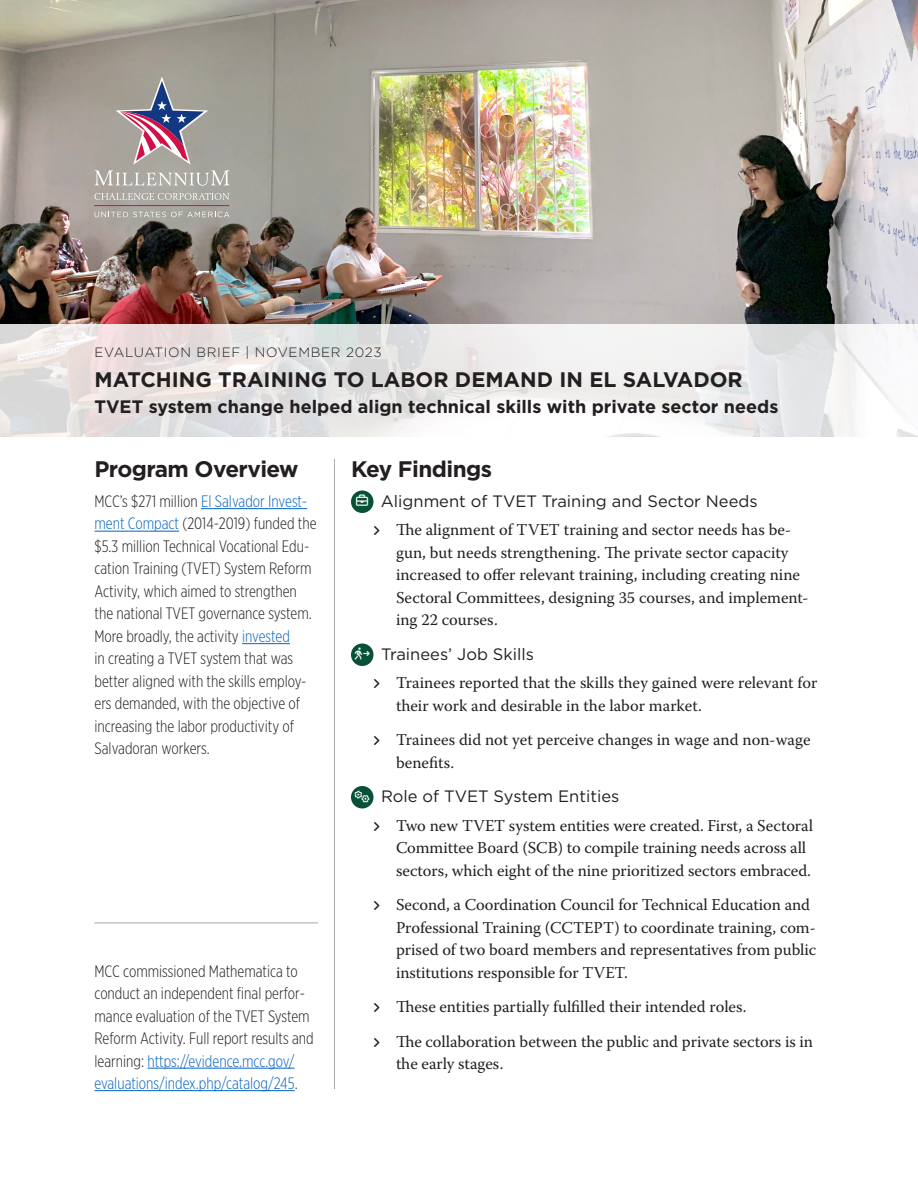
<style>
.page{position:relative;width:918px;height:1188px;background:#fff}
.page>*{position:absolute;margin:0;border:0;box-sizing:border-box;transform-origin:0 0}
.Heading_1_-__h2{font:700 22.5px "Gotham";letter-spacing:-.025em;color:#231f20}
.Title_-__h1{font:700 21px "Gotham";color:#231f20}
.Title_-_Subtitle__h1_class__subtitle{font:700 18px "Gotham";color:#231f20}
.List_Bullet_-_fa-check{font:16.5px/22.5px "Warnock Pro";letter-spacing:-.005em;color:#231f20}
.Normal_-_Gotham_Narrow{font:300 16.5px/22.5px "Gotham X Narrow";color:#231f20}
.Heading_2_-__h3{font:16.5px "Gotham";color:#231f20}
.Title_-_Dateline{font:300 13.5px "Gotham";letter-spacing:.05em;color:#231f20}
.s1{color:#0563c1}
</style>
<div class="page">
<hr style="left:334px;top:459px;width:1px;height:630px;background:#a8a9ad">
<img style="left:0;top:0;width:918px;height:324px">
<svg style="left:0;top:324px;width:918px;height:112px"></svg>
<hr style="left:201px;top:508px;width:106px;height:1px;background:#0563c1">
<hr style="left:94px;top:531px;width:85px;height:1px;background:#0563c1">
<hr style="left:242px;top:643px;width:48px;height:1px;background:#0563c1">
<hr style="left:147px;top:1068px;width:148px;height:1px;background:#0563c1">
<hr style="left:94px;top:1090px;width:201px;height:1px;background:#0563c1">
<div style="left:351px;top:490px;width:23px;height:23px;background:#075137;border-radius:50%"></div>
<div style="left:351px;top:643px;width:23px;height:23px;background:#075137;border-radius:50%"></div>
<div style="left:351px;top:786px;width:23px;height:22px;background:#075137;border-radius:50%"></div>
<svg style="left:95px;top:193px;width:134px;height:7px"></svg>
<svg style="left:95px;top:212px;width:134px;height:5px"></svg>
<hr style="left:94px;top:205px;width:135px;height:1px;background:#d11048">
<svg style="left:95px;top:77px;width:135px;height:109px;background:#a69c9d"></svg>
<hr style="left:94px;top:922px;width:224px;height:1px;background:#a8a9ad">
<p class="Title_-_Dateline" style="left:94px;top:344px;width:289px">EVALUATION BRIEF | NOVEMBER 2023</p>
<p class="Title_-__h1" style="left:94px;top:366px;width:650px">MATCHING TRAINING TO LABOR DEMAND IN EL SALVADOR</p>
<p class="Title_-_Subtitle__h1_class__subtitle" style="left:94px;top:395px;width:685px">TVET system change helped align technical skills with private sector needs</p>
<h2 class="Heading_1_-__h2" style="left:94px;top:454px;width:206px">Program Overview</h2>
<p class="Normal_-_Gotham_Narrow" style="left:94px;top:490px;width:224px">MCC’s $271 million <span class="s1">El Salvador Invest&shy;ment Compact</span> (2014-2019) funded the $5.3 million Technical Vocational Edu&shy;cation Training (TVET) System Reform Activity, which aimed to strengthen the national TVET governance system.<br>More broadly, the activity <span class="s1">invested<br></span>in creating a TVET system that was better aligned with the skills employ&shy;ers demanded, with the objective of increasing the labor productivity of Salvadoran workers.</p>
<p class="Normal_-_Gotham_Narrow" style="left:94px;top:959px;width:221px">MCC commissioned Mathematica to conduct an independent final perfor&shy;mance evaluation of the TVET System Reform Activity. Full report results and learning: <span class="s1">https://evidence.mcc.gov/ evaluations/index.php/catalog/245</span>.</p>
<h2 class="Heading_1_-__h2" style="left:351px;top:454px;width:143px">Key Findings</h2>
<h3 class="Heading_2_-__h3" style="left:381px;top:491px;width:378px">Alignment of TVET Training and Sector Needs</h3>
<p class="List_Bullet_-_fa-check" style="left:396px;top:519px;width:414px">The alignment of TVET training and sector needs has be&shy;gun, but needs strengthening. The private sector capacity increased to offer relevant training, including creating nine Sectoral Committees, designing 35 courses, and implement&shy;ing 22 courses.</p>
<h3 class="Heading_2_-__h3" style="left:381px;top:644px;width:155px">Trainees’ Job Skills</h3>
<p class="List_Bullet_-_fa-check" style="left:396px;top:672px;width:423px">Trainees reported that the skills they gained were relevant for their work and desirable in the labor market.</p>
<p class="List_Bullet_-_fa-check" style="left:396px;top:729px;width:416px">Trainees did not yet perceive changes in wage and non-wage benefits.</p>
<h3 class="Heading_2_-__h3" style="left:381px;top:786px;width:240px">Role of TVET System Entities</h3>
<p class="List_Bullet_-_fa-check" style="left:396px;top:814px;width:418px">Two new TVET system entities were created. First, a Sectoral<br>Committee Board (SCB) to compile training needs across all sectors, which eight of the nine prioritized sectors embraced.</p>
<p class="List_Bullet_-_fa-check" style="left:396px;top:894px;width:422px">Second, a Coordination Council for Technical Education and Professional Training (CCTEPT) to coordinate training, com&shy;prised of two board members and representatives from public institutions responsible for TVET.</p>
<p class="List_Bullet_-_fa-check" style="left:396px;top:996px;width:352px">These entities partially fulfilled their intended roles.</p>
<p class="List_Bullet_-_fa-check" style="left:396px;top:1030px;width:419px">The collaboration between the public and private sectors is in the early stages.</p>
</div>
